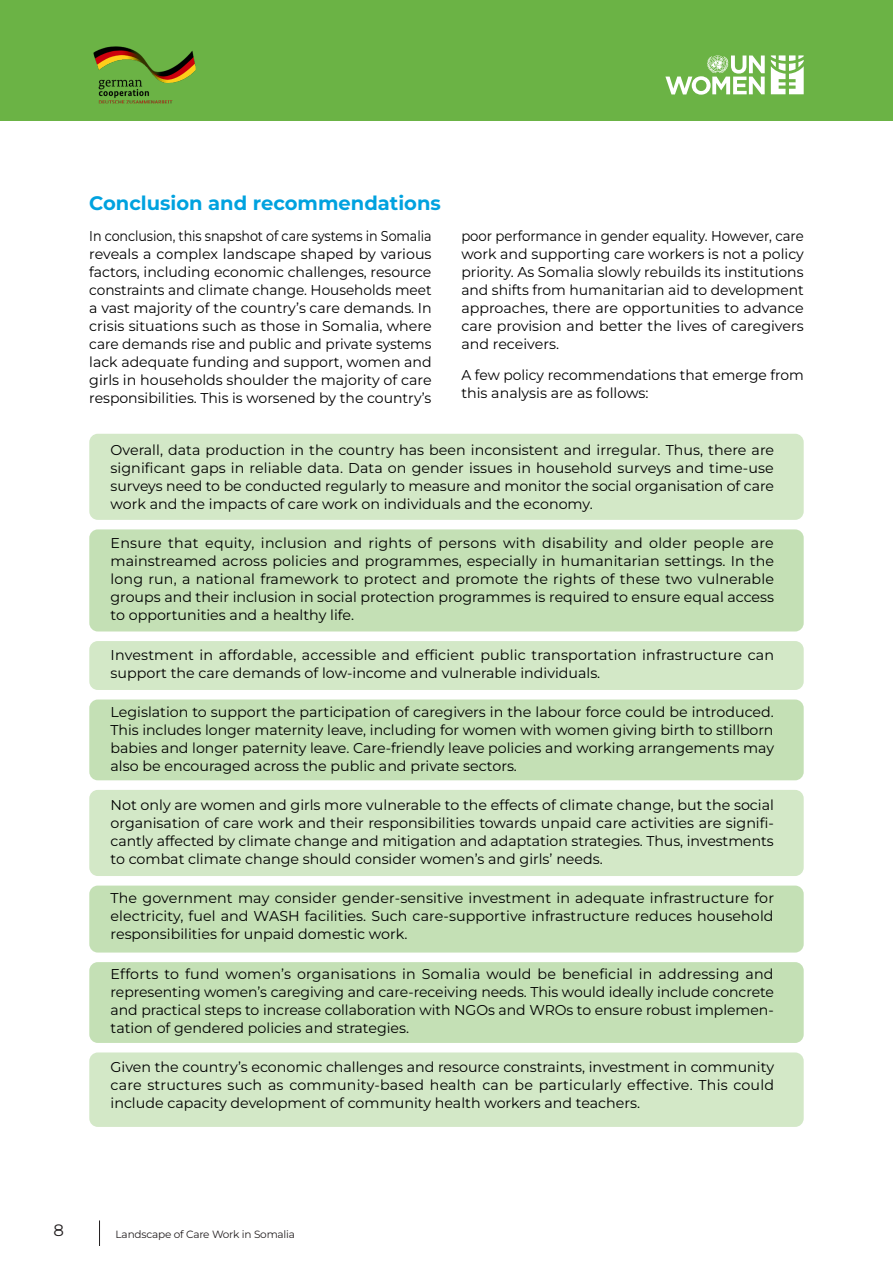
<style>
.page{position:relative;width:893px;height:1263px;background:#fff}
.page>*{position:absolute;margin:0;border:0;box-sizing:border-box;transform-origin:0 0}
.Normal1{font:700 19.5px "Montserrat";color:#00a2df}
.t1{font:16.5px "Montserrat";color:#231f20}
.Normal1-2{font:14.25px/18px "Montserrat";color:#000;text-align:justify}
.Normal1-3{font:14.25px/18px "Montserrat";color:#000;text-align:justify;scale:.89 1}
.Normal1-4{font:14.25px/18px "Montserrat";color:#000;text-align:justify;scale:.93 1}
.t2{font:10.5px "Montserrat";letter-spacing:-.02em;color:#231f20}
</style>
<div class="page">
<div style="left:0;top:0;width:893px;height:121px;background:#6bb345"></div>
<svg style="left:99px;top:1220px;width:1px;height:26px"></svg>
<svg style="left:665px;top:55px;width:100px;height:40px"></svg>
<svg style="left:771px;top:55px;width:33px;height:39px"></svg>
<img style="left:93px;top:46px;width:103px;height:57px">
<div style="left:89px;top:434px;width:715px;height:86px;background:#d3e8c7;border-radius:9px"></div>
<div style="left:89px;top:641px;width:715px;height:49px;background:#d3e8c7;border-radius:9px"></div>
<div style="left:89px;top:790px;width:715px;height:86px;background:#d3e8c7;border-radius:9px"></div>
<div style="left:89px;top:1052px;width:715px;height:75px;background:#d3e8c7;border-radius:9px"></div>
<div style="left:89px;top:529px;width:715px;height:102px;background:#c4e0b5;border-radius:9px"></div>
<div style="left:89px;top:699px;width:715px;height:81px;background:#c4e0b5;border-radius:9px"></div>
<div style="left:89px;top:962px;width:715px;height:81px;background:#c4e0b5;border-radius:9px"></div>
<div style="left:89px;top:885px;width:715px;height:67px;background:#c4e0b5;border-radius:9px"></div>
<p class="Normal1" style="left:89px;top:190px;width:353px">Conclusion and recommendations</p>
<p class="Normal1-3" style="left:89px;top:227px;width:386px">In conclusion, this snapshot of care systems in Somalia reveals a complex landscape shaped by various factors, including economic challenges, resource constraints and climate change. Households meet a vast majority of the country’s care demands. In crisis situations such as those in Somalia, where care demands rise and public and private systems lack adequate funding and support, women and girls in households shoulder the majority of care responsibilities. This is worsened by the country’s</p>
<p class="Normal1-4" style="left:461px;top:227px;width:370px">poor performance in gender equality. However, care work and supporting care workers is not a policy priority. As Somalia slowly rebuilds its institutions and shifts from humanitarian aid to development approaches, there are opportunities to advance care provision and better the lives of caregivers and receivers.</p>
<p class="Normal1-2" style="left:461px;top:365px;width:344px">A few policy recommendations that emerge from this analysis are as follows:</p>
<p class="Normal1-2" style="left:111px;top:441px;width:665px">Overall, data production in the country has been inconsistent and irregular. Thus, there are significant gaps in reliable data. Data on gender issues in household surveys and time-use surveys need to be conducted regularly to measure and monitor the social organisation of care work and the impacts of care work on individuals and the economy.</p>
<p class="Normal1-2" style="left:111px;top:534px;width:665px">Ensure that equity, inclusion and rights of persons with disability and older people are mainstreamed across policies and programmes, especially in humanitarian settings. In the long run, a national framework to protect and promote the rights of these two vulnerable groups and their inclusion in social protection programmes is required to ensure equal access to opportunities and a healthy life.</p>
<p class="Normal1-2" style="left:111px;top:645px;width:665px">Investment in affordable, accessible and efficient public transportation infrastructure can support the care demands of low-income and vulnerable individuals.</p>
<p class="Normal1-2" style="left:111px;top:702px;width:665px">Legislation to support the participation of caregivers in the labour force could be introduced.<br>This includes longer maternity leave, including for women with women giving birth to stillborn babies and longer paternity leave. Care-friendly leave policies and working arrangements may also be encouraged across the public and private sectors.</p>
<p class="Normal1-2" style="left:111px;top:796px;width:665px">Not only are women and girls more vulnerable to the effects of climate change, but the social organisation of care work and their responsibilities towards unpaid care activities are signifi&shy;cantly affected by climate change and mitigation and adaptation strategies. Thus, investments to combat climate change should consider women’s and girls’ needs.</p>
<p class="Normal1-2" style="left:111px;top:889px;width:665px">The government may consider gender-sensitive investment in adequate infrastructure for electricity, fuel and WASH facilities. Such care-supportive infrastructure reduces household responsibilities for unpaid domestic work.</p>
<p class="Normal1-2" style="left:111px;top:964px;width:665px">Efforts to fund women’s organisations in Somalia would be beneficial in addressing and representing women’s caregiving and care-receiving needs. This would ideally include concrete and practical steps to increase collaboration with NGOs and WROs to ensure robust implemen&shy;tation of gendered policies and strategies.</p>
<p class="Normal1-2" style="left:111px;top:1057px;width:665px">Given the country’s economic challenges and resource constraints, investment in community care structures such as community-based health can be particularly effective. This could include capacity development of community health workers and teachers.</p>
<p class="t1" style="left:53px;top:1219px;width:12px">8</p>
<p class="t2" style="left:116px;top:1227px;width:181px">Landscape of Care Work in Somalia</p>
</div>
